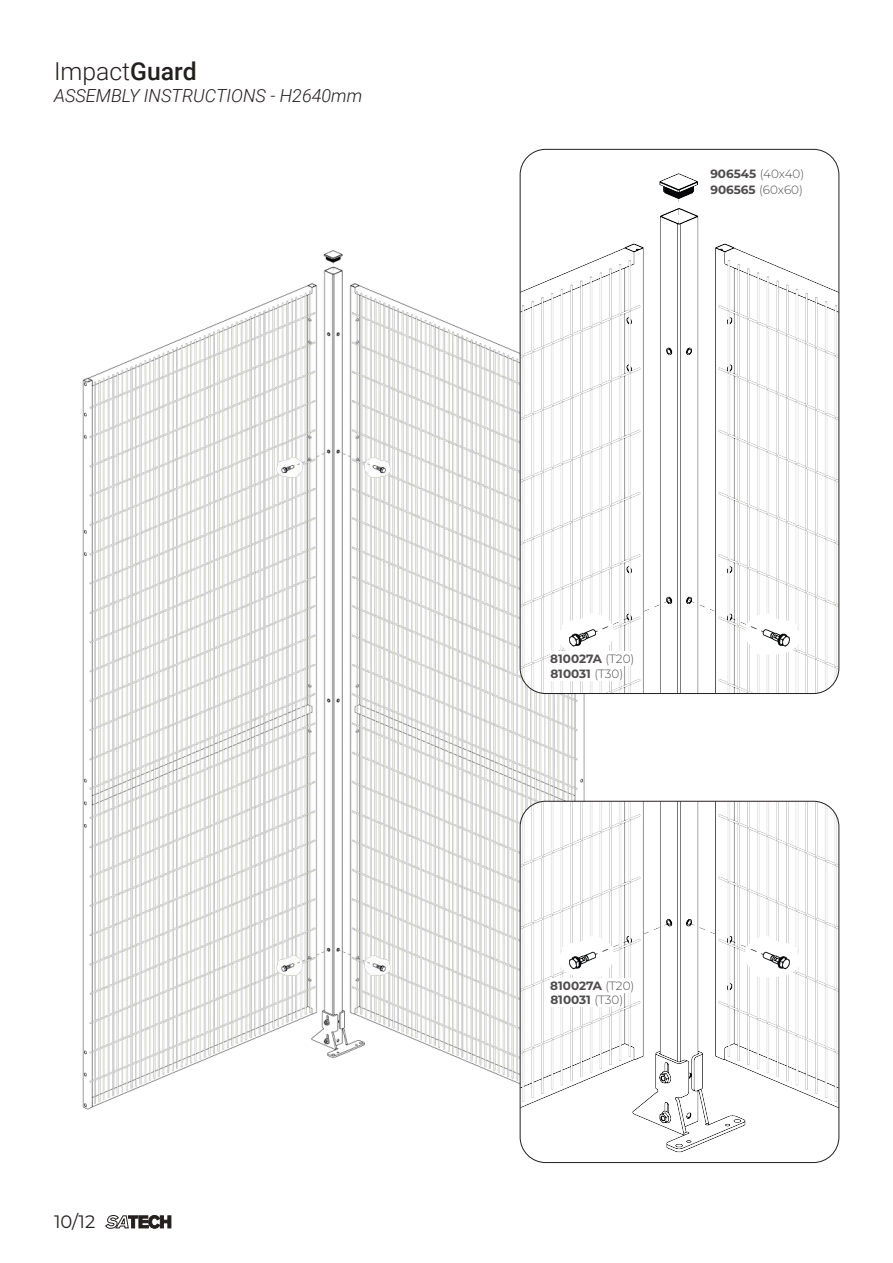
<style>
.page{position:relative;width:893px;height:1263px;background:#fff}
.page>*{position:absolute;margin:0;border:0;box-sizing:border-box;transform-origin:0 0}
.t1{font:300 24.75px "Roboto";color:#241f1f}
.t2{font:italic 300 18px "Roboto";color:#241f1f}
.t3{font:18px "Montserrat";color:#241f1f}
.t4{font:700 12px "Montserrat";color:#4e4b4c}
.t5{font:300 12px/15.6px "Montserrat";letter-spacing:-.005em;color:#4e4b4c}
.s1{font-weight:500}
.s2{font-weight:700}
.s3{font-weight:300}
</style>
<div class="page">
<svg style="left:105px;top:1215px;width:66px;height:13px"></svg>
<img style="left:82px;top:229px;width:564px;height:902px">
<img style="left:520px;top:149px;width:319px;height:544px">
<img style="left:520px;top:801px;width:319px;height:361px">
<div style="left:520px;top:801px;width:319px;height:361px;border:1px solid #241f1f;border-radius:26px"></div>
<div style="left:550px;top:666px;width:73px;height:14px;background:#fff"></div>
<div style="left:550px;top:992px;width:73px;height:15px;background:#fff"></div>
<div style="left:550px;top:651px;width:84px;height:15px;background:#fff"></div>
<div style="left:550px;top:978px;width:84px;height:14px;background:#fff"></div>
<h1 class="t1" style="left:54px;top:54px;width:144px">Impact<span class="s1">Guard</span></h1>
<h2 class="t2" style="left:54px;top:83px;width:310px">ASSEMBLY INSTRUCTIONS - H2640mm</h2>
<h2 class="t3" style="left:54px;top:1209px;width:43px">10/12</h2>
<p class="t5" style="left:710px;top:166px;width:96px"><span class="s2">906545</span> (40x40)<br><span class="s2">906565</span> (60x60)</p>
<p class="t4" style="left:550px;top:650px;width:86px">810027A <span class="s3">(T20)</span></p>
<p class="t4" style="left:550px;top:665px;width:74px">810031 <span class="s3">(T30)</span></p>
<p class="t4" style="left:550px;top:977px;width:86px">810027A <span class="s3">(T20)</span></p>
<p class="t4" style="left:550px;top:991px;width:74px">810031 <span class="s3">(T30)</span></p>
</div>
